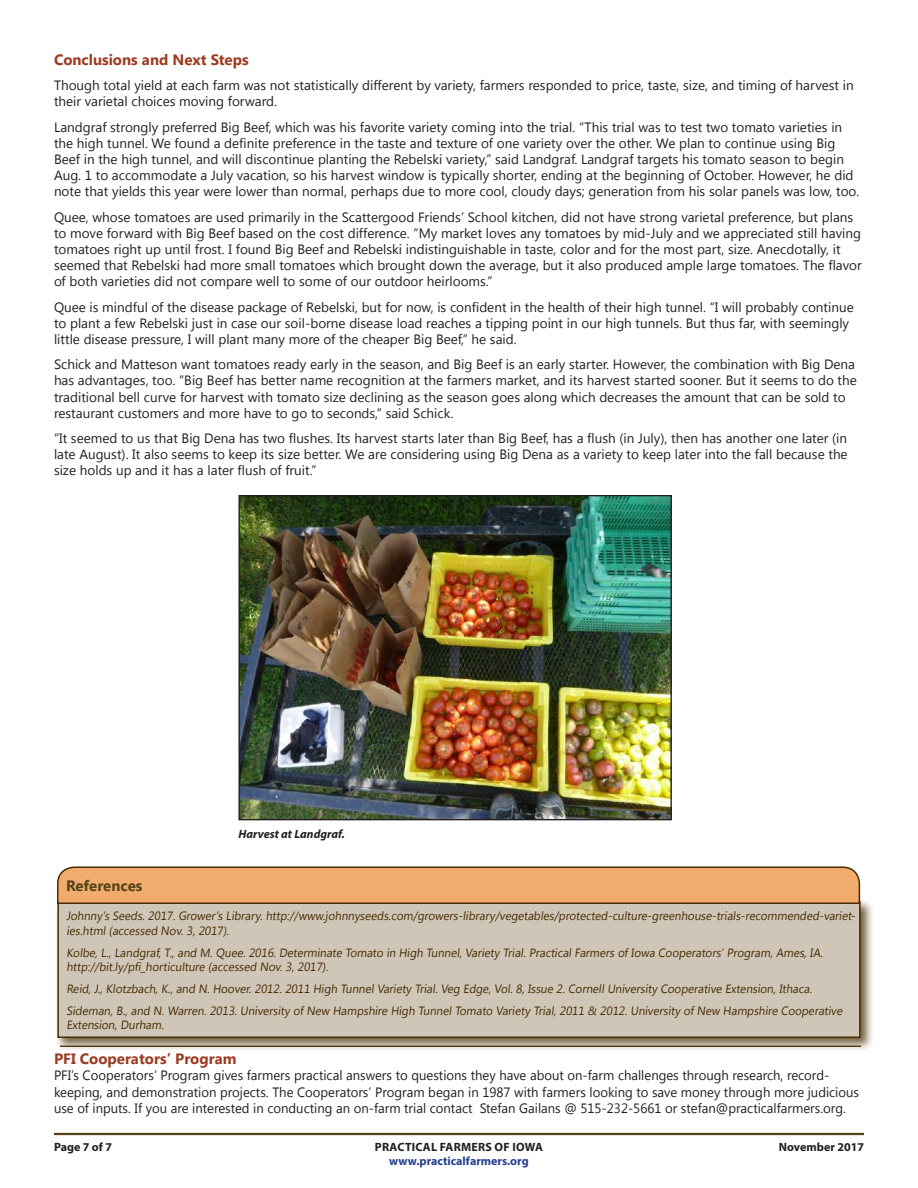
<style>
.page{position:relative;width:918px;height:1188px;background:#fff}
.page>*{position:absolute;margin:0;border:0;box-sizing:border-box;transform-origin:0 0}
.t1{font:700 15px "Segoe UI";color:#9d3b21}
.t2{font:700 15px "Segoe UI";color:#564218}
.t3{font:13.5px/16.2px "Segoe UI";color:#231f20}
.t4{font:12px/14.4px "Segoe UI";color:#472c03;scale:.96 1}
.t5{font:700 12px "Myriad Pro";color:#253f8e}
.t6{font:700 12px "Myriad Pro";letter-spacing:.02em;color:#231f20}
.t7{font:700 12px "Myriad Pro";color:#231f20}
.t8{font:italic 700 12px "Myriad Pro";color:#231f20}
</style>
<div class="page">
<div style="left:55px;top:898px;width:819px;height:153px;background:#472c03;opacity:.75"></div>
<div style="left:57px;top:901px;width:804px;height:137px;background:#cfc6b7;border:2px solid #472c03"></div>
<svg style="left:56px;top:866px;width:805px;height:39px;background:#e3a46a"></svg>
<img style="left:240px;top:497px;width:430px;height:321px">
<div style="left:238px;top:495px;width:434px;height:325px;border:1px solid #231f20"></div>
<hr style="left:54px;top:1133px;width:810px;height:2px;background:#564218">
<p class="t1" style="left:54px;top:49px;width:196px">Conclusions and Next Steps</p>
<p class="t3" style="left:54px;top:77px;width:801px">Though total yield at each farm was not statistically different by variety, farmers responded to price, taste, size, and timing of harvest in their varietal choices moving forward.</p>
<p class="t3" style="left:54px;top:118px;width:807px">Landgraf strongly preferred Big Beef, which was his favorite variety coming into the trial. “This trial was to test two tomato varieties in the high tunnel. We found a definite preference in the taste and texture of one variety over the other. We plan to continue using Big Beef in the high tunnel, and will discontinue planting the Rebelski variety,” said Landgraf. Landgraf targets his tomato season to begin Aug. 1 to accommodate a July vacation, so his harvest window is typically shorter, ending at the beginning of October. However, he did note that yields this year were lower than normal, perhaps due to more cool, cloudy days; generation from his solar panels was low, too.</p>
<p class="t3" style="left:54px;top:208px;width:809px">Quee, whose tomatoes are used primarily in the Scattergood Friends’ School kitchen, did not have strong varietal preference, but plans to move forward with Big Beef based on the cost difference. “My market loves any tomatoes by mid-July and we appreciated still having tomatoes right up until frost. I found Big Beef and Rebelski indistinguishable in taste, color and for the most part, size. Anecdotally, it seemed that Rebelski had more small tomatoes which brought down the average, but it also produced ample large tomatoes. The flavor of both varieties did not compare well to some of our outdoor heirlooms.”</p>
<p class="t3" style="left:54px;top:298px;width:801px">Quee is mindful of the disease package of Rebelski, but for now, is confident in the health of their high tunnel. “I will probably continue to plant a few Rebelski just in case our soil-borne disease load reaches a tipping point in our high tunnels. But thus far, with seemingly little disease pressure, I will plant many more of the cheaper Big Beef,” he said.</p>
<p class="t3" style="left:54px;top:356px;width:804px">Schick and Matteson want tomatoes ready early in the season, and Big Beef is an early starter. However, the combination with Big Dena has advantages, too. “Big Beef has better name recognition at the farmers market, and its harvest started sooner. But it seems to do the traditional bell curve for harvest with tomato size declining as the season goes along which decreases the amount that can be sold to restaurant customers and more have to go to seconds,” said Schick.</p>
<p class="t3" style="left:54px;top:429px;width:795px;text-align:justify">“It seemed to us that Big Dena has two flushes. Its harvest starts later than Big Beef, has a flush (in July), then has another one later (in late August). It also seems to keep its size better. We are considering using Big Dena as a variety to keep later into the fall because the size holds up and it has a later flush of fruit.”</p>
<p class="t2" style="left:66px;top:875px;width:78px">References</p>
<p class="t8" style="left:238px;top:826px;width:108px">Harvest at Landgraf.</p>
<p class="t4" style="left:66px;top:908px;width:826px">Johnny ’s Seeds. 2017. Grower’s Library. http://www.johnnyseeds.com/growers-library/vegetables/protected-culture-greenhouse-trials-recommended-variet&shy;ies.html (accessed Nov. 3, 2017).</p>
<p class="t4" style="left:66px;top:945px;width:792px">Kolbe, L., Landgraf, T., and M. Quee. 2016. Determinate Tomato in High Tunnel, Variety Trial. Practical Farmers of Iowa Cooperators’ Program, Ames, IA. http://bit.ly/pfi_horticulture (accessed Nov. 3, 2017).</p>
<p class="t4" style="left:66px;top:977px;width:812px;line-height:21.9px">Reid, J., Klotzbach, K., and N. Hoover. 2012. 2011 High Tunnel Variety Trial. Veg Edge, Vol. 8, Issue 2. Cornell University Cooperative Extension, Ithaca.<br>Sideman, B., and N. Warren. 2013. University of New Hampshire High Tunnel Tomato Variety Trial, 2011 &amp; 2012. University of New Hampshire Cooperative</p>
<p class="t4" style="left:66px;top:1017px;width:105px">Extension, Durham.</p>
<p class="t1" style="left:54px;top:1048px;width:184px">PFI Cooperators’ Program</p>
<p class="t3" style="left:54px;top:1067px;width:807px">PFI’s Cooperators’ Program gives farmers practical answers to questions they have about on-farm challenges through research, record&shy;keeping, and demonstration projects. The Cooperators’ Program began in 1987 with farmers looking to save money through more judicious use of inputs. If you are interested in conducting an on-farm trial contact Stefan Gailans @ 515-232-5661 or stefan@practicalfarmers.org.</p>
<p class="t7" style="left:54px;top:1139px;width:60px">Page 7 of 7</p>
<p class="t6" style="left:375px;top:1139px;width:170px">PRACTICAL FARMERS OF IOWA</p>
<p class="t7" style="left:779px;top:1139px;width:87px">November 2017</p>
<p class="t5" style="left:389px;top:1153px;width:141px">www.practicalfarmers.org</p>
</div>
